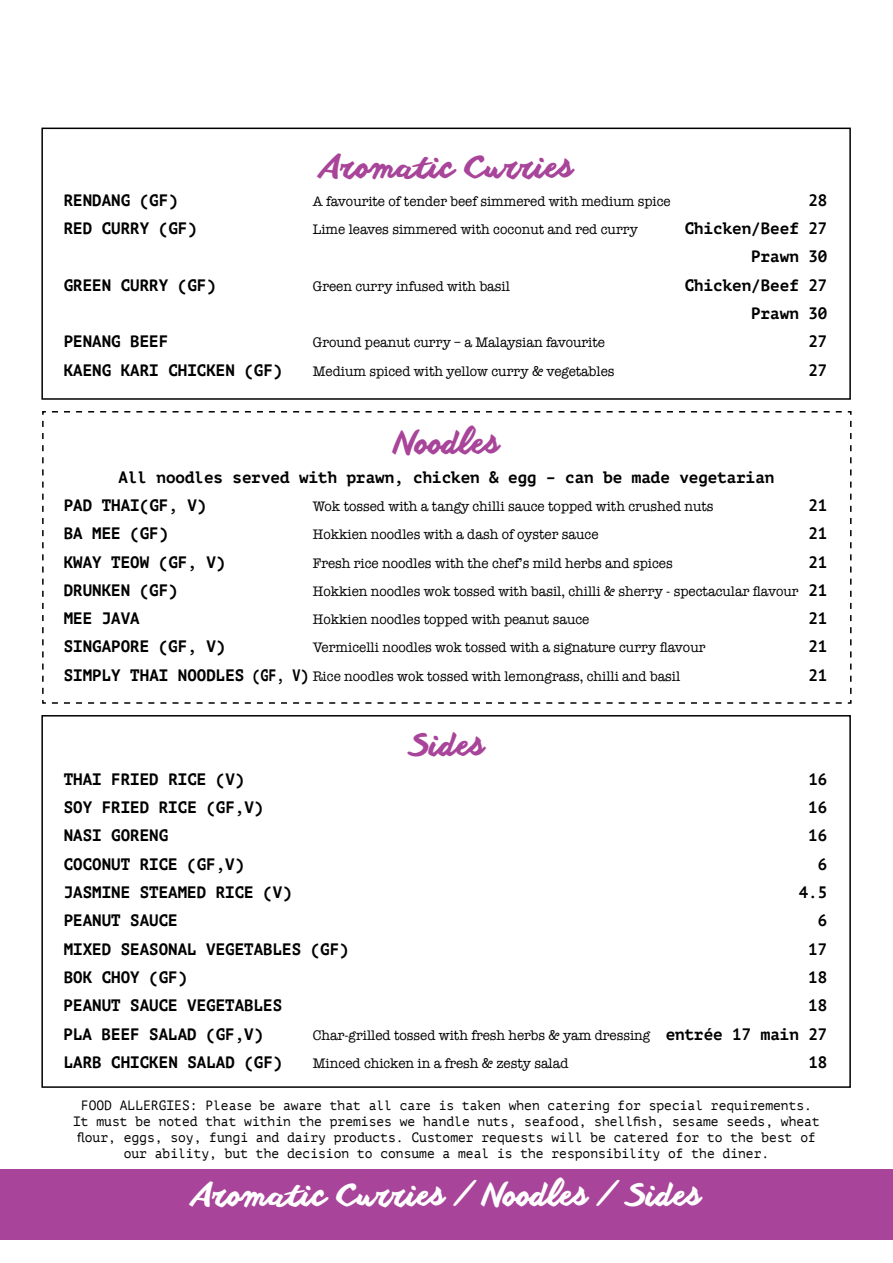
<style>
.page{position:relative;width:893px;height:1263px;background:#fff}
.page>*{position:absolute;margin:0;border:0;box-sizing:border-box;transform-origin:0 0}
.t1{font:31.5px "anothershabby";color:#fff}
.t2{font:31.5px "anothershabby";color:#a84499}
.t3{font:700 16.5px/28.3px "PT Mono";color:#000;text-align:right;scale:.96 1}
.t4{font:14.25px "American Typewriter";color:#000;scale:.95 1}
.t5{font:13.5px/16.2px "PT Mono";color:#000;text-align:center;scale:.96 1}
.s1{font-family:"PT Mono";font-weight:700;font-size:16.5px}
</style>
<div class="page">
<div style="left:0;top:1169px;width:893px;height:70px;background:#a84499"></div>
<svg style="left:42px;top:411px;width:810px;height:293px"></svg>
<div style="left:41px;top:715px;width:810px;height:373px;border:2px solid #000"></div>
<div style="left:41px;top:128px;width:810px;height:272px;border:2px solid #000"></div>
<h1 class="t2" style="left:320px;top:148px;width:254px">Aromatic Curries</h1>
<p class="t3" style="left:64px;top:186px;width:120px">RENDANG (GF)</p>
<p class="t4" style="left:313px;top:190px;width:378px">A favourite of tender beef simmered with medium spice</p>
<p class="t3" style="left:808px;top:186px;width:21px">28</p>
<p class="t3" style="left:64px;top:214px;width:140px">RED CURRY (GF)</p>
<p class="t4" style="left:313px;top:218px;width:344px">Lime leaves simmered with coconut and red curry</p>
<p class="t3" style="left:685px;top:214px;width:150px">Chicken/Beef 27<br>Prawn 30</p>
<p class="t3" style="left:64px;top:271px;width:160px">GREEN CURRY (GF)</p>
<p class="t4" style="left:313px;top:275px;width:209px">Green curry infused with basil</p>
<p class="t3" style="left:685px;top:271px;width:150px">Chicken/Beef 27<br>Prawn 30</p>
<p class="t3" style="left:64px;top:327px;width:110px">PENANG BEEF</p>
<p class="t4" style="left:313px;top:332px;width:309px">Ground peanut curry – a Malaysian favourite</p>
<p class="t3" style="left:808px;top:327px;width:21px">27</p>
<p class="t3" style="left:64px;top:356px;width:229px">KAENG KARI CHICKEN (GF)</p>
<p class="t4" style="left:313px;top:360px;width:319px">Medium spiced with yellow curry &amp; vegetables</p>
<p class="t3" style="left:808px;top:356px;width:21px">27</p>
<h1 class="t2" style="left:394px;top:425px;width:107px">Noodles</h1>
<p class="t3" style="left:64px;top:463px;width:742px;text-align:left;text-indent:55px">All noodles served with prawn, chicken &amp; egg – can be made vegetarian<br>PAD THAI(GF, V)</p>
<p class="t4" style="left:313px;top:495px;width:423px">Wok tossed with a tangy chilli sauce topped with crushed nuts</p>
<p class="t3" style="left:808px;top:491px;width:21px">21</p>
<p class="t3" style="left:64px;top:519px;width:110px">BA MEE (GF)</p>
<p class="t4" style="left:313px;top:524px;width:302px">Hokkien noodles with a dash of oyster sauce</p>
<p class="t3" style="left:808px;top:519px;width:21px">21</p>
<p class="t3" style="left:64px;top:547px;width:170px">KWAY TEOW (GF, V)</p>
<p class="t4" style="left:313px;top:552px;width:380px">Fresh rice noodles with the chef’s mild herbs and spices</p>
<p class="t3" style="left:808px;top:547px;width:21px">21</p>
<p class="t3" style="left:64px;top:576px;width:120px">DRUNKEN (GF)</p>
<p class="t4" style="left:313px;top:580px;width:543px">Hokkien noodles wok tossed with basil, chilli &amp; sherry - spectacular flavour <span class="s1">21</span></p>
<p class="t3" style="left:64px;top:604px;width:81px">MEE JAVA</p>
<p class="t4" style="left:313px;top:608px;width:293px">Hokkien noodles topped with peanut sauce</p>
<p class="t3" style="left:808px;top:604px;width:21px">21</p>
<p class="t3" style="left:64px;top:632px;width:170px">SINGAPORE (GF, V)</p>
<p class="t4" style="left:313px;top:637px;width:415px">Vermicelli noodles wok tossed with a signature curry flavour</p>
<p class="t3" style="left:808px;top:632px;width:21px">21</p>
<p class="t4" style="left:64px;top:665px;width:650px"><span class="s1">SIMPLY THAI NOODLES (GF, V)</span> Rice noodles wok tossed with lemongrass, chilli and basil</p>
<p class="t3" style="left:808px;top:661px;width:21px">21</p>
<h1 class="t2" style="left:409px;top:727px;width:77px">Sides</h1>
<p class="t3" style="left:64px;top:765px;width:190px">THAI FRIED RICE (V)</p>
<p class="t3" style="left:808px;top:765px;width:21px">16</p>
<p class="t3" style="left:64px;top:793px;width:209px">SOY FRIED RICE (GF,V)</p>
<p class="t3" style="left:808px;top:793px;width:21px">16</p>
<p class="t3" style="left:64px;top:821px;width:110px">NASI GORENG</p>
<p class="t3" style="left:808px;top:821px;width:21px">16</p>
<p class="t3" style="left:64px;top:850px;width:190px">COCONUT RICE (GF,V)</p>
<p class="t3" style="left:818px;top:850px;width:11px">6</p>
<p class="t3" style="left:64px;top:878px;width:239px">JASMINE STEAMED RICE (V)</p>
<p class="t3" style="left:799px;top:878px;width:31px">4.5</p>
<p class="t3" style="left:64px;top:906px;width:120px">PEANUT SAUCE</p>
<p class="t3" style="left:818px;top:906px;width:11px">6</p>
<p class="t3" style="left:64px;top:934px;width:299px">MIXED SEASONAL VEGETABLES (GF)</p>
<p class="t3" style="left:808px;top:934px;width:21px">17</p>
<p class="t3" style="left:64px;top:963px;width:130px">BOK CHOY (GF)</p>
<p class="t3" style="left:808px;top:963px;width:21px">18</p>
<p class="t3" style="left:64px;top:991px;width:229px">PEANUT SAUCE VEGETABLES</p>
<p class="t3" style="left:808px;top:991px;width:21px">18</p>
<p class="t3" style="left:64px;top:1019px;width:209px">PLA BEEF SALAD (GF,V)</p>
<p class="t4" style="left:313px;top:1024px;width:543px">Char-grilled tossed with fresh herbs &amp; yam dressing <span class="s1">entrée 17 main 27</span></p>
<p class="t3" style="left:64px;top:1048px;width:229px">LARB CHICKEN SALAD (GF)</p>
<p class="t4" style="left:313px;top:1052px;width:271px">Minced chicken in a fresh &amp; zesty salad</p>
<p class="t3" style="left:808px;top:1048px;width:21px">18</p>
<p class="t5" style="left:73px;top:1097px;width:779px">FOOD ALLERGIES: Please be aware that all care is taken when catering for special requirements.<br>It must be noted that within the premises we handle nuts, seafood, shellfish, sesame seeds, wheat flour, eggs, soy, fungi and dairy products. Customer requests will be catered for to the best of our ability, but the decision to consume a meal is the responsibility of the diner.</p>
<h1 class="t1" style="left:192px;top:1177px;width:510px">Aromatic Curries / Noodles / Sides</h1>
</div>
